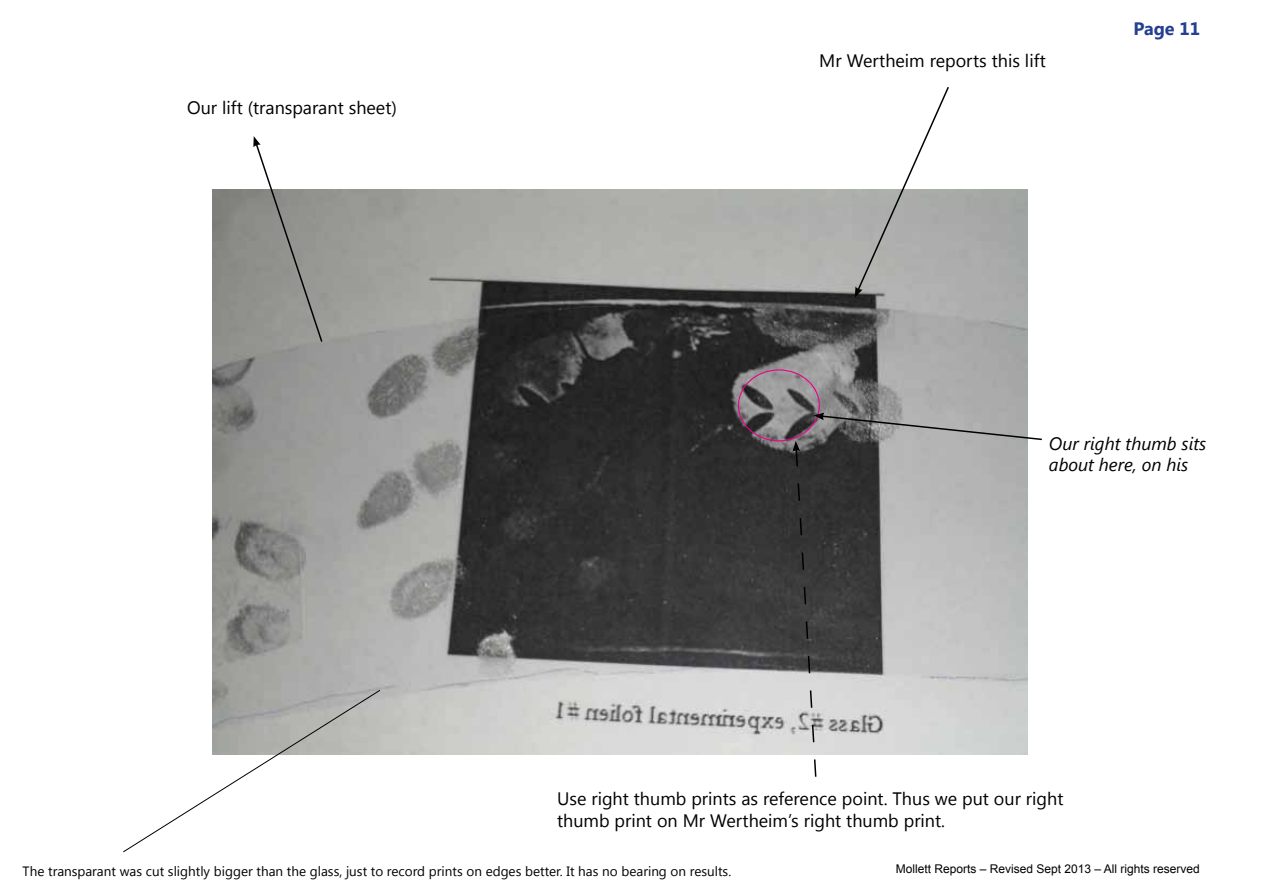
<style>
.page{position:relative;width:1263px;height:893px;background:#fff}
.page>*{position:absolute;margin:0;border:0;box-sizing:border-box;transform-origin:0 0}
.t1{font:18px/21.6px "Segoe UI";color:#000}
.t2{font:italic 18px/21.6px "Segoe UI";color:#000}
.t3{font:700 18px "Segoe UI";color:#25408f}
.t4{font:13.5px "Segoe UI";color:#000}
.t5{font:12px "Arial";color:#000}
</style>
<div class="page">
<img style="left:213px;top:190px;width:815px;height:565px">
<svg style="left:253px;top:136px;width:71px;height:207px"></svg>
<svg style="left:855px;top:87px;width:95px;height:211px"></svg>
<div style="left:738px;top:369px;width:82px;height:72px;border:1px solid #ec008c;border-radius:50%"></div>
<svg style="left:792px;top:413px;width:250px;height:364px;background:#a6a6a6"></svg>
<svg style="left:123px;top:689px;width:258px;height:164px"></svg>
<p class="t1" style="left:187px;top:96px;width:211px">Our lift (transparant sheet)</p>
<p class="t1" style="left:819px;top:49px;width:228px">Mr Wertheim reports this lift</p>
<p class="t3" style="left:1133px;top:15px;width:68px">Page 11</p>
<p class="t2" style="left:1049px;top:432px;width:159px">Our right thumb sits about here, on his</p>
<p class="t1" style="left:557px;top:787px;width:508px">Use right thumb prints as reference point. Thus we put our right thumb print on Mr Wertheim’s right thumb print.</p>
<p class="t4" style="left:23px;top:862px;width:710px">The transparant was cut slightly bigger than the glass, just to record prints on edges better. It has no bearing on results.</p>
<p class="t5" style="left:896px;top:861px;width:306px">Mollett Reports – Revised Sept 2013 – All rights reserved</p>
</div>
